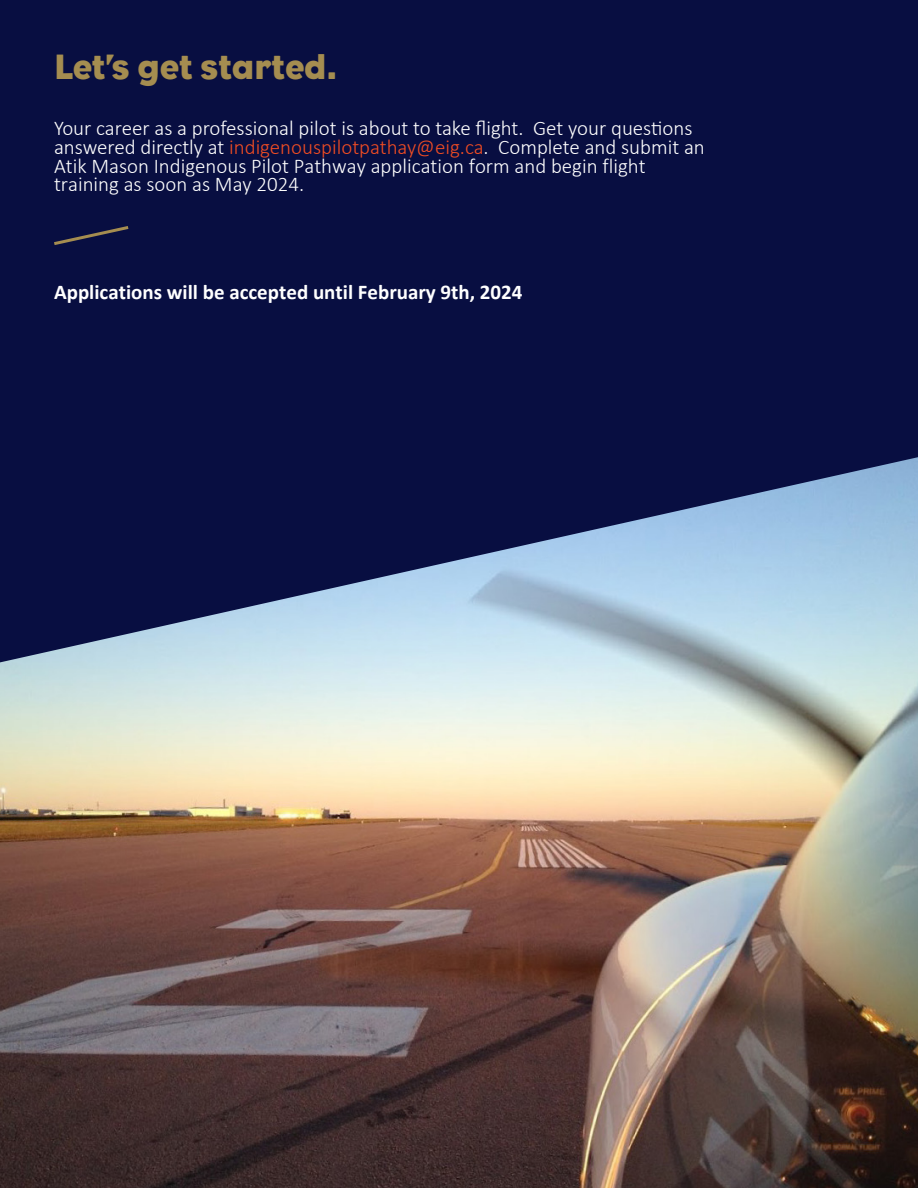
<style>
.page{position:relative;width:918px;height:1188px;background:#fff}
.page>*{position:absolute;margin:0;border:0;box-sizing:border-box;transform-origin:0 0}
.t1{font:36px "Eagle";color:#a58d50}
.t2{font:300 21px/18.8px "Calibri";color:#fff}
.t3{font:700 21px "Calibri";color:#fff}
.s1{color:#f04c23}
</style>
<div class="page">
<div style="left:0;top:1px;width:918px;height:1187px;background:#080e41"></div>
<img style="left:0;top:457px;width:918px;height:731px">
<svg style="left:54px;top:226px;width:75px;height:19px"></svg>
<p class="t1" style="left:54px;top:46px;width:285px">Let’s get started.</p>
<p class="t2" style="left:54px;top:119px;width:652px">Your career as a professional pilot is about to take flight. Get your questions answered directly at <span class="s1">indigenouspilotpathay@eig.ca</span>. Complete and submit an Atik Mason Indigenous Pilot Pathway application form and begin flight training as soon as May 2024.</p>
<p class="t3" style="left:54px;top:277px;width:470px">Applications will be accepted until February 9th, 2024</p>
</div>
